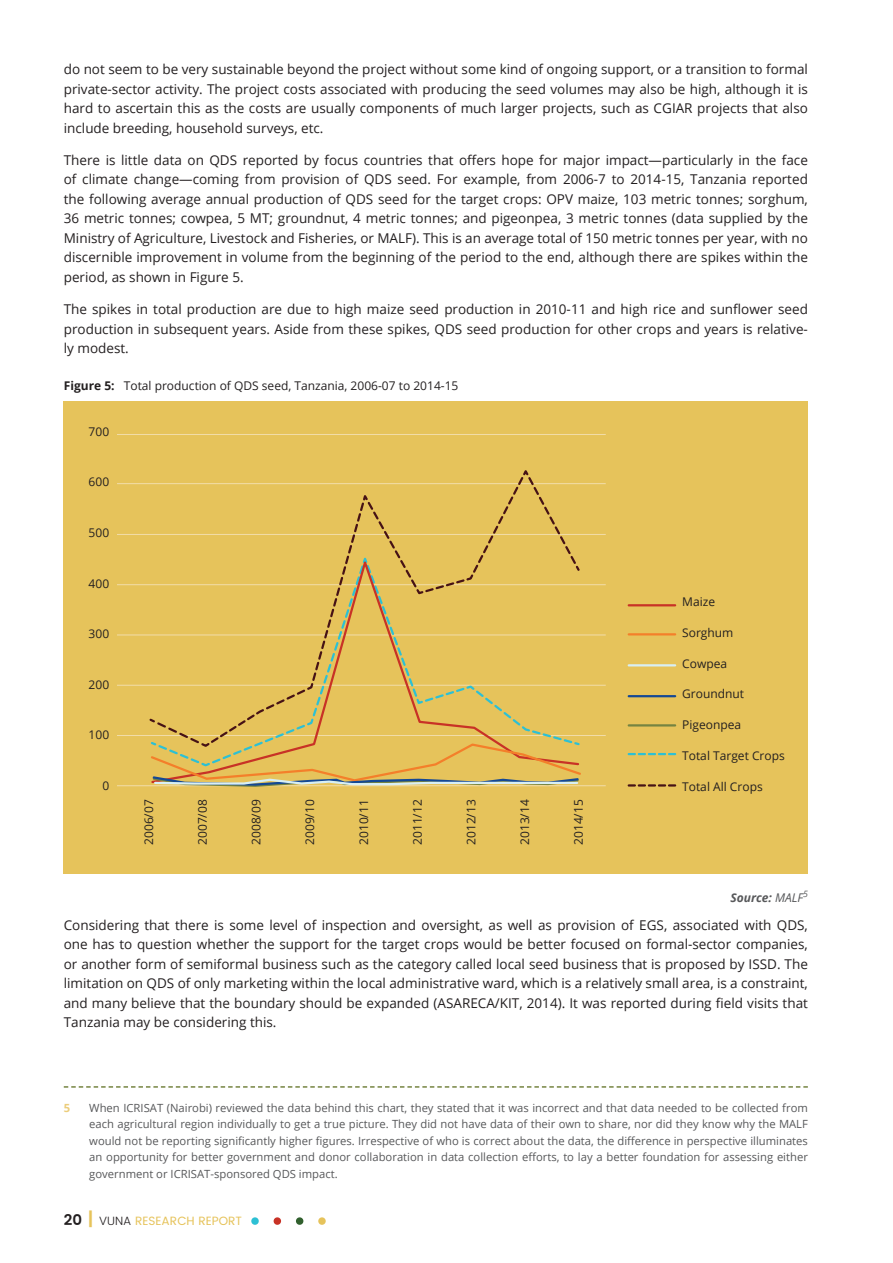
<style>
.page{position:relative;width:893px;height:1263px;background:#fff}
.page>*{position:absolute;margin:0;border:0;box-sizing:border-box;transform-origin:0 0}
.Body_text{font:13.5px/19.5px "Open Sans";color:#231f20;text-align:justify}
.Figure_heading{font:12px "Open Sans";color:#231f20}
.t1{font:12px "Poppins";color:#e6c35b}
.Source{font:italic 700 12px "Open Sans";color:#57585a}
.Footnote_text{font:11.25px/16.5px "Open Sans";color:#57585a;text-align:justify}
.Footnote_text-2{font:700 11.25px "Open Sans";color:#eccd7b}
.s1{font-weight:700}
.s2{font-weight:400}
.s3{font-weight:600;font-size:15px;color:#231f20}
.s4{font-weight:600;font-size:18px}
.s5{font-weight:300;color:#231f20}
</style>
<div class="page">
<div style="left:64px;top:401px;width:744px;height:472px;background:#e6c35b"></div>
<hr style="left:629px;top:604px;width:46px;height:2px;background:#c83226">
<hr style="left:629px;top:633px;width:46px;height:2px;background:#f47f2a">
<hr style="left:629px;top:664px;width:46px;height:2px;background:#d8eff4">
<hr style="left:629px;top:695px;width:46px;height:2px;background:#144894">
<hr style="left:629px;top:724px;width:46px;height:2px;background:#758441">
<svg style="left:629px;top:753px;width:46px;height:2px"></svg>
<svg style="left:629px;top:784px;width:46px;height:2px"></svg>
<hr style="left:117px;top:434px;width:489px;height:1px;background:#f2dda9">
<hr style="left:117px;top:483px;width:489px;height:1px;background:#f2dda9">
<hr style="left:117px;top:534px;width:489px;height:1px;background:#f2dda9">
<hr style="left:117px;top:584px;width:489px;height:1px;background:#f2dda9">
<hr style="left:117px;top:635px;width:489px;height:1px;background:#f2dda9">
<hr style="left:117px;top:685px;width:489px;height:1px;background:#f2dda9">
<hr style="left:117px;top:735px;width:489px;height:1px;background:#f2dda9">
<hr style="left:117px;top:785px;width:489px;height:1px;background:#f2dda9">
<svg style="left:149px;top:473px;width:434px;height:314px"></svg>
<svg style="left:64px;top:1086px;width:744px;height:2px"></svg>
<svg style="left:251px;top:1217px;width:8px;height:8px"></svg>
<svg style="left:296px;top:1217px;width:7px;height:8px"></svg>
<svg style="left:274px;top:1217px;width:7px;height:8px"></svg>
<svg style="left:318px;top:1217px;width:8px;height:8px"></svg>
<p class="Body_text" style="left:64px;top:59px;width:746px">do not seem to be very sustainable beyond the project without some kind of ongoing support, or a transition to formal private-sector activity. The project costs associated with producing the seed volumes may also be high, although it is hard to ascertain this as the costs are usually components of much larger projects, such as CGIAR projects that also include breeding, household surveys, etc.</p>
<p class="Body_text" style="left:64px;top:150px;width:746px">There is little data on QDS reported by focus countries that offers hope for major impact—particularly in the face of climate change—coming from provision of QDS seed. For example, from 2006-7 to 2014-15, Tanzania reported the following average annual production of QDS seed for the target crops: OPV maize, 103 metric tonnes; sorghum, 36 metric tonnes; cowpea, 5 MT; groundnut, 4 metric tonnes; and pigeonpea, 3 metric tonnes (data supplied by the Ministry of Agriculture, Livestock and Fisheries, or MALF). This is an average total of 150 metric tonnes per year, with no discernible improvement in volume from the beginning of the period to the end, although there are spikes within the period, as shown in Figure 5.</p>
<p class="Body_text" style="left:64px;top:299px;width:746px">The spikes in total production are due to high maize seed production in 2010-11 and high rice and sunflower seed production in subsequent years. Aside from these spikes, QDS seed production for other crops and years is relative&shy;ly modest.</p>
<p class="Figure_heading" style="left:64px;top:377px;width:396px"><span class="s1">Figure 5:</span> Total production of QDS seed, Tanzania, 2006-07 to 2014-15</p>
<p class="Figure_heading" style="left:89px;top:423px;width:22px">700</p>
<p class="Figure_heading" style="left:89px;top:474px;width:22px">600</p>
<p class="Figure_heading" style="left:89px;top:524px;width:22px">500</p>
<p class="Figure_heading" style="left:89px;top:575px;width:22px">400</p>
<p class="Figure_heading" style="left:89px;top:625px;width:22px">300</p>
<p class="Figure_heading" style="left:89px;top:676px;width:22px">200</p>
<p class="Figure_heading" style="left:89px;top:727px;width:22px">100</p>
<p class="Figure_heading" style="left:102px;top:777px;width:8px">0</p>
<p class="Figure_heading" style="left:140px;top:845px;width:47px;rotate:-90deg">2006/07</p>
<p class="Figure_heading" style="left:194px;top:845px;width:47px;rotate:-90deg">2007/08</p>
<p class="Figure_heading" style="left:248px;top:845px;width:47px;rotate:-90deg">2008/09</p>
<p class="Figure_heading" style="left:302px;top:845px;width:47px;rotate:-90deg">2009/10</p>
<p class="Figure_heading" style="left:355px;top:845px;width:47px;rotate:-90deg">2010/11</p>
<p class="Figure_heading" style="left:409px;top:845px;width:47px;rotate:-90deg">2011/12</p>
<p class="Figure_heading" style="left:463px;top:845px;width:47px;rotate:-90deg">2012/13</p>
<p class="Figure_heading" style="left:517px;top:845px;width:47px;rotate:-90deg">2013/14</p>
<p class="Figure_heading" style="left:570px;top:845px;width:47px;rotate:-90deg">2014/15</p>
<p class="Figure_heading" style="left:682px;top:593px;width:34px">Maize</p>
<p class="Figure_heading" style="left:682px;top:624px;width:53px">Sorghum</p>
<p class="Figure_heading" style="left:682px;top:655px;width:46px">Cowpea</p>
<p class="Figure_heading" style="left:682px;top:686px;width:63px">Groundnut</p>
<p class="Figure_heading" style="left:682px;top:717px;width:60px">Pigeonpea</p>
<p class="Figure_heading" style="left:682px;top:747px;width:104px">Total Target Crops</p>
<p class="Figure_heading" style="left:682px;top:778px;width:82px">Total All Crops</p>
<p class="Source" style="left:730px;top:889px;width:79px">Source: <span class="s2">MALF</span><sup>5</sup></p>
<p class="Body_text" style="left:64px;top:914px;width:746px">Considering that there is some level of inspection and oversight, as well as provision of EGS, associated with QDS, one has to question whether the support for the target crops would be better focused on formal-sector companies, or another form of semiformal business such as the category called local seed business that is proposed by ISSD. The limitation on QDS of only marketing within the local administrative ward, which is a relatively small area, is a constraint, and many believe that the boundary should be expanded (ASARECA/KIT, 2014). It was reported during field visits that Tanzania may be considering this.</p>
<p class="Footnote_text-2" style="left:64px;top:1100px;width:8px">5</p>
<p class="Footnote_text" style="left:89px;top:1099px;width:720px">When ICRISAT (Nairobi) reviewed the data behind this chart, they stated that it was incorrect and that data needed to be collected from each agricultural region individually to get a true picture. They did not have data of their own to share, nor did they know why the MALF would not be reporting significantly higher figures. Irrespective of who is correct about the data, the difference in perspective illuminates an opportunity for better government and donor collaboration in data collection efforts, to lay a better foundation for assessing either government or ICRISAT-sponsored QDS impact.</p>
<p class="t1" style="left:64px;top:1212px;width:180px"><span class="s3">20</span> <span class="s4">|</span> <span class="s5">VUNA</span> RESEARCH REPORT</p>
</div>
